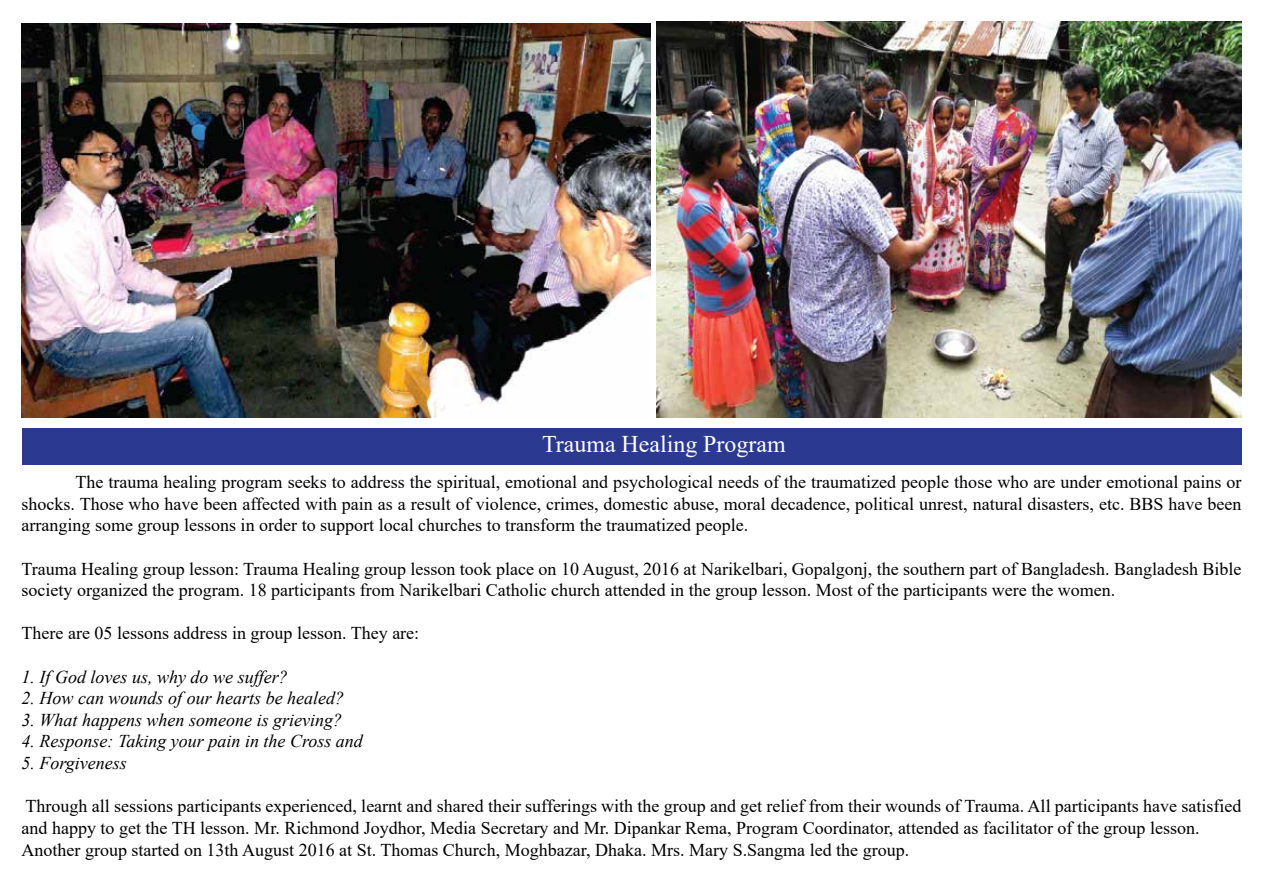
<style>
.page{position:relative;width:1263px;height:894px;background:#fff}
.page>*{position:absolute;margin:0;border:0;box-sizing:border-box;transform-origin:0 0}
.t1{font:23.85px "Times New Roman";color:#fff}
.t2{font:18px/21.6px "Times New Roman";color:#000}
.t3{font:italic 18px "Times New Roman";color:#000}
</style>
<div class="page">
<img style="left:656px;top:22px;width:585px;height:395px">
<img style="left:22px;top:23px;width:628px;height:394px">
<div style="left:22px;top:429px;width:1219px;height:36px;background:#2b3990"></div>
<h1 class="t1" style="left:542px;top:427px;width:245px">Trauma Healing Program</h1>
<p class="t2" style="left:22px;top:470px;width:1221px;text-align:justify;text-indent:54px">The trauma healing program seeks to address the spiritual, emotional and psychological needs of the traumatized people those who are under emotional pains or shocks. Those who have been affected with pain as a result of violence, crimes, domestic abuse, moral decadence, political unrest, natural disasters, etc. BBS have been arranging some group lessons in order to support local churches to transform the traumatized people.</p>
<p class="t2" style="left:22px;top:557px;width:1221px">Trauma Healing group lesson: Trauma Healing group lesson took place on 10 August, 2016 at Narikelbari, Gopalgonj, the southern part of Bangladesh. Bangladesh Bible society organized the program. 18 participants from Narikelbari Catholic church attended in the group lesson. Most of the participants were the women.</p>
<p class="t2" style="left:22px;top:621px;width:399px">There are 05 lessons address in group lesson. They are:</p>
<p class="t3" style="left:22px;top:664px;width:267px">1. If God loves us, why do we suffer?</p>
<p class="t3" style="left:22px;top:685px;width:324px">2. How can wounds of our hearts be healed?</p>
<p class="t3" style="left:22px;top:707px;width:322px">3. What happens when someone is grieving?</p>
<p class="t3" style="left:22px;top:728px;width:343px">4. Response: Taking your pain in the Cross and</p>
<p class="t3" style="left:22px;top:750px;width:107px">5. Forgiveness</p>
<p class="t2" style="left:22px;top:794px;width:1221px">Through all sessions participants experienced, learnt and shared their sufferings with the group and get relief from their wounds of Trauma. All participants have satisfied and happy to get the TH lesson. Mr. Richmond Joydhor, Media Secretary and Mr. Dipankar Rema, Program Coordinator, attended as facilitator of the group lesson.<br>Another group started on 13th August 2016 at St. Thomas Church, Moghbazar, Dhaka. Mrs. Mary S.Sangma led the group.</p>
</div>
